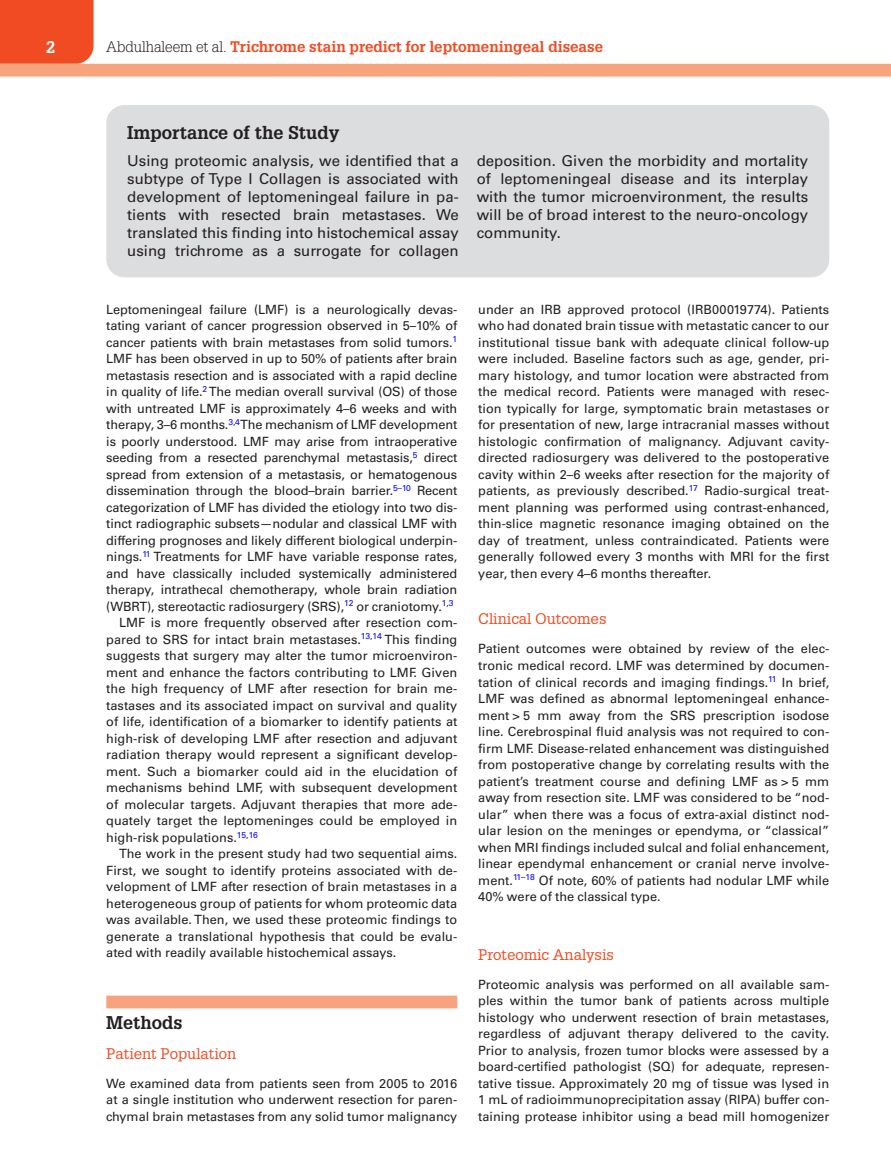
<style>
.page{position:relative;width:891px;height:1175px;background:#fff}
.page>*{position:absolute;margin:0;border:0;box-sizing:border-box;transform-origin:0 0}
.t1{font:700 18px "Glypha LT Std";color:#231f20}
.t2{font:700 16.5px "Glypha LT Std";color:#fff}
.t3{font:15px/18px "Univers LT Std";color:#231f20;text-align:justify}
.t4{font:700 15px "Glypha LT Std";color:#f04b22}
.t5{font:15px "Glypha LT Std";color:#f04b22}
.t6{font:12.75px/16.5px "Univers LT Std";color:#231f20;text-align:justify}
.s1{font-weight:300;color:#231f20}
</style>
<div class="page">
<div style="left:0;top:0;width:94px;height:64px;background:#f04b22"></div>
<div style="left:0;top:64px;width:891px;height:12px;background:#f7a37d"></div>
<div style="left:106px;top:995px;width:351px;height:13px;background:#f7a37d"></div>
<div style="left:106px;top:105px;width:723px;height:172px;background:#dcdddf;border-radius:18px"></div>
<p class="t2" style="left:46px;top:37px;width:11px">2</p>
<p class="t4" style="left:106px;top:37px;width:498px"><span class="s1">Abdulhaleem et al.</span> Trichrome stain predict for leptomeningeal disease</p>
<h1 class="t1" style="left:127px;top:121px;width:214px">Importance of the Study</h1>
<p class="t3" style="left:127px;top:152px;width:333px">Using proteomic analysis, we identified that a subtype of Type I Collagen is associated with development of leptomeningeal failure in pa&shy;tients with resected brain metastases. We translated this finding into histochemical assay using trichrome as a surrogate for collagen</p>
<p class="t3" style="left:477px;top:152px;width:333px">deposition. Given the morbidity and mortality of leptomeningeal disease and its interplay with the tumor microenvironment, the results will be of broad interest to the neuro-oncology community.</p>
<p class="t6" style="left:106px;top:301px;width:352px">Leptomeningeal failure (LMF) is a neurologically devas-</p>
<p class="t6" style="left:106px;top:317px;width:353px">tating variant of cancer progression observed in 5–10% of</p>
<p class="t6" style="left:106px;top:334px;width:353px">cancer patients with brain metastases from solid tumors.<sup>1</sup></p>
<p class="t6" style="left:106px;top:350px;width:353px">LMF has been observed in up to 50% of patients after brain</p>
<p class="t6" style="left:106px;top:367px;width:353px">metastasis resection and is associated with a rapid decline</p>
<p class="t6" style="left:106px;top:383px;width:352px">in quality of life.<sup>2</sup> The median overall survival (OS) of those</p>
<p class="t6" style="left:106px;top:400px;width:353px">with untreated LMF is approximately 4–6 weeks and with</p>
<p class="t6" style="left:106px;top:416px;width:352px">therapy, 3–6 months.<sup>3</sup><sup>,</sup><sup>4</sup> The mechanism of LMF development</p>
<p class="t6" style="left:106px;top:433px;width:352px">is poorly understood. LMF may arise from intraoperative</p>
<p class="t6" style="left:106px;top:449px;width:352px">seeding from a resected parenchymal metastasis,<sup>5</sup> direct</p>
<p class="t6" style="left:106px;top:466px;width:353px">spread from extension of a metastasis, or hematogenous</p>
<p class="t6" style="left:106px;top:482px;width:352px">dissemination through the blood–brain barrier.<sup>5–10</sup> Recent</p>
<p class="t6" style="left:106px;top:499px;width:353px">categorization of LMF has divided the etiology into two dis-</p>
<p class="t6" style="left:106px;top:515px;width:352px">tinct radiographic subsets—nodular and classical LMF with</p>
<p class="t6" style="left:106px;top:532px;width:352px">differing prognoses and likely different biological underpin-</p>
<p class="t6" style="left:106px;top:548px;width:353px">nings.<sup>11</sup> Treatments for LMF have variable response rates,</p>
<p class="t6" style="left:106px;top:565px;width:353px">and have classically included systemically administered</p>
<p class="t6" style="left:106px;top:581px;width:353px">therapy, intrathecal chemotherapy, whole brain radiation</p>
<p class="t6" style="left:106px;top:598px;width:349px">(WBRT), stereotactic radiosurgery (SRS),<sup>12</sup> or craniotomy.<sup>1</sup><sup>,</sup><sup>3</sup></p>
<p class="t6" style="left:119px;top:614px;width:340px">LMF is more frequently observed after resection com-</p>
<p class="t6" style="left:106px;top:631px;width:353px">pared to SRS for intact brain metastases.<sup>13</sup><sup>,</sup><sup>14</sup> This finding</p>
<p class="t6" style="left:106px;top:647px;width:353px">suggests that surgery may alter the tumor microenviron-</p>
<p class="t6" style="left:106px;top:664px;width:352px">ment and enhance the factors contributing to LMF. Given</p>
<p class="t6" style="left:106px;top:680px;width:353px">the high frequency of LMF after resection for brain me-</p>
<p class="t6" style="left:106px;top:697px;width:352px">tastases and its associated impact on survival and quality</p>
<p class="t6" style="left:106px;top:713px;width:353px">of life, identification of a biomarker to identify patients at</p>
<p class="t6" style="left:106px;top:730px;width:352px">high-risk of developing LMF after resection and adjuvant</p>
<p class="t6" style="left:106px;top:746px;width:353px">radiation therapy would represent a significant develop-</p>
<p class="t6" style="left:106px;top:763px;width:352px">ment. Such a biomarker could aid in the elucidation of</p>
<p class="t6" style="left:106px;top:779px;width:353px">mechanisms behind LMF, with subsequent development</p>
<p class="t6" style="left:106px;top:796px;width:352px">of molecular targets. Adjuvant therapies that more ade-</p>
<p class="t6" style="left:106px;top:812px;width:352px">quately target the leptomeninges could be employed in</p>
<p class="t6" style="left:106px;top:829px;width:153px">high-risk populations.<sup>15</sup><sup>,</sup><sup>16</sup></p>
<p class="t6" style="left:119px;top:845px;width:340px">The work in the present study had two sequential aims.</p>
<p class="t6" style="left:106px;top:862px;width:353px">First, we sought to identify proteins associated with de-</p>
<p class="t6" style="left:106px;top:878px;width:352px">velopment of LMF after resection of brain metastases in a</p>
<p class="t6" style="left:106px;top:895px;width:353px">heterogeneous group of patients for whom proteomic data</p>
<p class="t6" style="left:106px;top:911px;width:353px">was available. Then, we used these proteomic findings to</p>
<p class="t6" style="left:106px;top:928px;width:353px">generate a translational hypothesis that could be evalu-</p>
<p class="t6" style="left:106px;top:944px;width:292px">ated with readily available histochemical assays.</p>
<h1 class="t1" style="left:106px;top:1011px;width:78px">Methods</h1>
<p class="t5" style="left:106px;top:1044px;width:132px">Patient Population</p>
<p class="t6" style="left:106px;top:1075px;width:353px">We examined data from patients seen from 2005 to 2016 at a single institution who underwent resection for paren&shy;chymal brain metastases from any solid tumor malignancy</p>
<p class="t6" style="left:478px;top:301px;width:353px">under an IRB approved protocol (IRB00019774). Patients who had donated brain tissue with metastatic cancer to our institutional tissue bank with adequate clinical follow-up were included. Baseline factors such as age, gender, pri&shy;mary histology, and tumor location were abstracted from the medical record. Patients were managed with resec&shy;tion typically for large, symptomatic brain metastases or for presentation of new, large intracranial masses without histologic confirmation of malignancy. Adjuvant cavity&shy;directed radiosurgery was delivered to the postoperative cavity within 2–6 weeks after resection for the majority of patients, as previously described.<sup>17</sup> Radio-surgical treat&shy;ment planning was performed using contrast-enhanced, thin-slice magnetic resonance imaging obtained on the day of treatment, unless contraindicated. Patients were generally followed every 3 months with MRI for the first year, then every 4–6 months thereafter.</p>
<p class="t5" style="left:478px;top:610px;width:130px">Clinical Outcomes</p>
<p class="t6" style="left:478px;top:641px;width:353px">Patient outcomes were obtained by review of the elec&shy;tronic medical record. LMF was determined by documen&shy;tation of clinical records and imaging findings.<sup>11</sup> In brief, LMF was defined as abnormal leptomeningeal enhance&shy;ment &gt; 5 mm away from the SRS prescription isodose line. Cerebrospinal fluid analysis was not required to con&shy;firm LMF. Disease-related enhancement was distinguished from postoperative change by correlating results with the patient’s treatment course and defining LMF as &gt; 5 mm away from resection site. LMF was considered to be “nod&shy;ular” when there was a focus of extra-axial distinct nod&shy;ular lesion on the meninges or ependyma, or “classical” when MRI findings included sulcal and folial enhancement, linear ependymal enhancement or cranial nerve involve&shy;ment.<sup>11</sup><sup>–</sup><sup>18</sup> Of note, 60% of patients had nodular LMF while 40% were of the classical type.</p>
<p class="t5" style="left:478px;top:945px;width:137px">Proteomic Analysis</p>
<p class="t6" style="left:478px;top:976px;width:353px">Proteomic analysis was performed on all available sam&shy;ples within the tumor bank of patients across multiple histology who underwent resection of brain metastases, regardless of adjuvant therapy delivered to the cavity.<br>Prior to analysis, frozen tumor blocks were assessed by a board-certified pathologist (SQ) for adequate, represen&shy;tative tissue. Approximately 20 mg of tissue was lysed in 1 mL of radioimmunoprecipitation assay (RIPA) buffer con&shy;taining protease inhibitor using a bead mill homogenizer</p>
</div>
